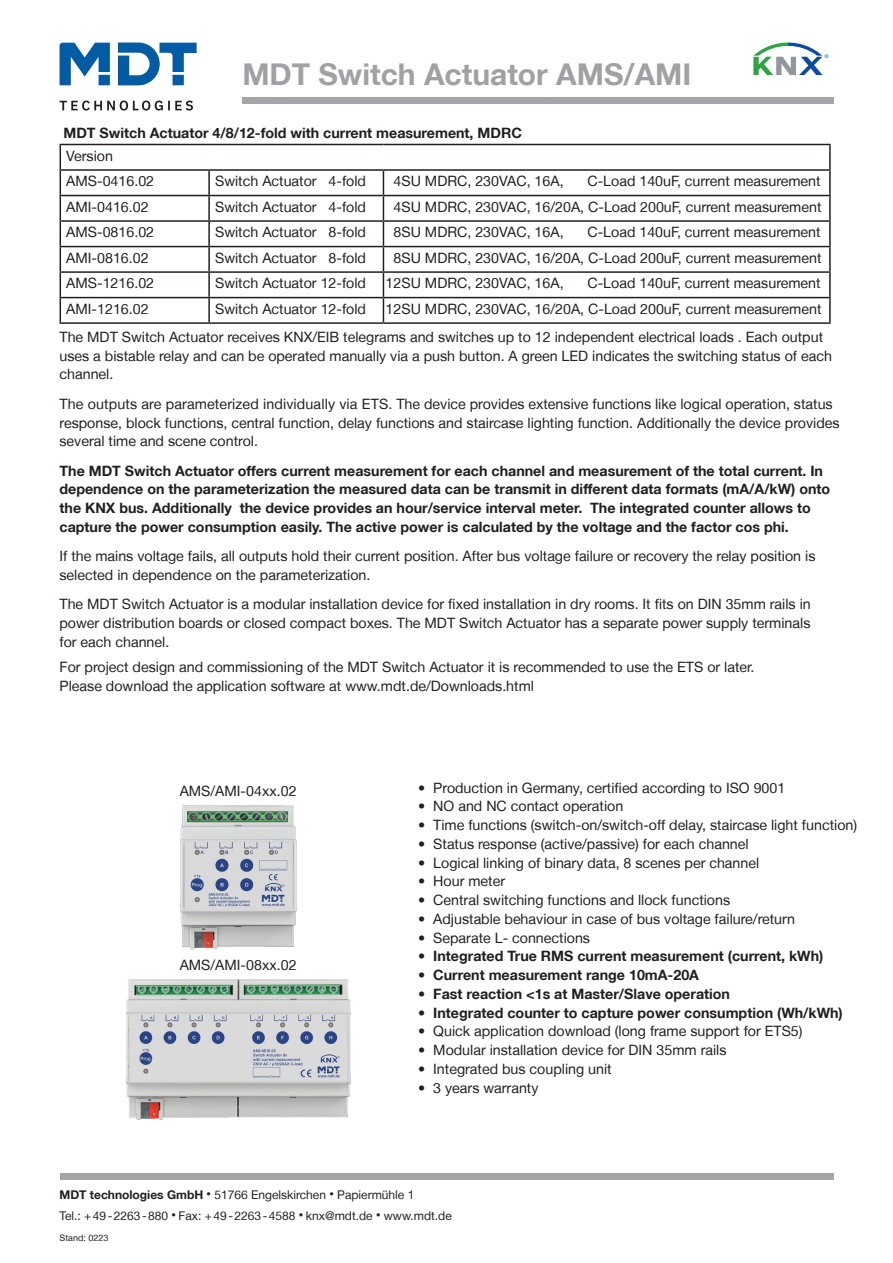
<style>
.page{position:relative;width:893px;height:1263px;background:#fff}
.page>*{position:absolute;margin:0;border:0;box-sizing:border-box;transform-origin:0 0}
.t1{font:700 30px "Helvetica Neue LT";color:#a0a1a5}
.td-data{font:14.25px/18.8px "Helvetica Neue LT";color:#231f20}
.t2{font:700 14.25px/18.8px "Helvetica Neue LT";color:#231f20}
.t3{font:12px/21px "Helvetica Neue LT";color:#231f20}
.t4{font:9px "Helvetica Neue LT";color:#231f20}
.t5{font:5.1px "Arial";color:#0d4da1}
.s1{font-weight:400}
.s2{font-weight:700}
.s3{font-size:9px}
</style>
<div class="page">
<svg style="left:61px;top:145px;width:768px;height:177px"></svg>
<hr style="left:60px;top:144px;width:149px;height:1px;background:#231f20">
<hr style="left:209px;top:144px;width:174px;height:1px;background:#231f20">
<hr style="left:383px;top:144px;width:448px;height:1px;background:#231f20">
<hr style="left:829px;top:145px;width:2px;height:24px;background:#231f20">
<hr style="left:60px;top:169px;width:149px;height:2px;background:#231f20">
<hr style="left:209px;top:169px;width:174px;height:2px;background:#231f20">
<hr style="left:208px;top:171px;width:2px;height:24px;background:#231f20">
<hr style="left:383px;top:169px;width:448px;height:2px;background:#231f20">
<hr style="left:829px;top:171px;width:2px;height:24px;background:#231f20">
<hr style="left:60px;top:195px;width:149px;height:1px;background:#231f20">
<hr style="left:209px;top:195px;width:174px;height:1px;background:#231f20">
<hr style="left:208px;top:196px;width:2px;height:24px;background:#231f20">
<hr style="left:383px;top:195px;width:448px;height:1px;background:#231f20">
<hr style="left:829px;top:196px;width:2px;height:24px;background:#231f20">
<hr style="left:60px;top:220px;width:149px;height:2px;background:#231f20">
<hr style="left:209px;top:220px;width:174px;height:2px;background:#231f20">
<hr style="left:208px;top:222px;width:2px;height:24px;background:#231f20">
<hr style="left:383px;top:220px;width:448px;height:2px;background:#231f20">
<hr style="left:829px;top:222px;width:2px;height:24px;background:#231f20">
<hr style="left:60px;top:246px;width:149px;height:1px;background:#231f20">
<hr style="left:209px;top:246px;width:174px;height:1px;background:#231f20">
<hr style="left:208px;top:247px;width:2px;height:24px;background:#231f20">
<hr style="left:383px;top:246px;width:448px;height:1px;background:#231f20">
<hr style="left:829px;top:247px;width:2px;height:24px;background:#231f20">
<hr style="left:60px;top:271px;width:149px;height:2px;background:#231f20">
<hr style="left:209px;top:271px;width:174px;height:2px;background:#231f20">
<hr style="left:208px;top:273px;width:2px;height:24px;background:#231f20">
<hr style="left:383px;top:271px;width:448px;height:2px;background:#231f20">
<hr style="left:829px;top:273px;width:2px;height:24px;background:#231f20">
<hr style="left:60px;top:297px;width:149px;height:1px;background:#231f20">
<svg style="left:60px;top:145px;width:1px;height:177px"></svg>
<hr style="left:209px;top:297px;width:174px;height:1px;background:#231f20">
<hr style="left:208px;top:298px;width:2px;height:24px;background:#231f20">
<hr style="left:383px;top:297px;width:448px;height:1px;background:#231f20">
<svg style="left:383px;top:171px;width:1px;height:151px"></svg>
<hr style="left:829px;top:298px;width:2px;height:24px;background:#231f20">
<hr style="left:60px;top:322px;width:149px;height:2px;background:#231f20">
<hr style="left:209px;top:322px;width:174px;height:2px;background:#231f20">
<hr style="left:383px;top:322px;width:448px;height:2px;background:#231f20">
<img style="left:125px;top:979px;width:226px;height:141px">
<img style="left:180px;top:805px;width:117px;height:145px">
<div style="left:60px;top:1174px;width:773px;height:6px;background:#a4a5a9"></div>
<svg style="left:60px;top:43px;width:137px;height:42px"></svg>
<svg style="left:60px;top:100px;width:133px;height:11px"></svg>
<div style="left:242px;top:98px;width:591px;height:6px;background:#a4a5a9"></div>
<svg style="left:753px;top:43px;width:70px;height:32px"></svg>
<p class="t1" style="left:242px;top:56px;width:450px">MDT Switch Actuator AMS/AMI</p>
<p class="t5" style="left:825px;top:53px;width:5px">®</p>
<p class="t2" style="left:63px;top:123px;width:460px">MDT Switch Actuator 4/8/12-fold with current measurement, MDRC</p>
<p class="td-data" style="left:66px;top:146px;width:48px">Version</p>
<p class="td-data" style="left:66px;top:172px;width:89px">AMS-0416.02</p>
<p class="td-data" style="left:215px;top:172px;width:152px">Switch Actuator 4-fold</p>
<p class="td-data" style="left:393px;top:172px;width:172px">4SU MDRC, 230VAC, 16A,</p>
<p class="td-data" style="left:587px;top:172px;width:235px">C-Load 140uF, current measurement</p>
<p class="td-data" style="left:66px;top:197px;width:84px">AMI-0416.02</p>
<p class="td-data" style="left:215px;top:197px;width:152px">Switch Actuator 4-fold</p>
<p class="td-data" style="left:393px;top:197px;width:429px">4SU MDRC, 230VAC, 16/20A, C-Load 200uF, current measurement</p>
<p class="td-data" style="left:66px;top:223px;width:89px">AMS-0816.02</p>
<p class="td-data" style="left:215px;top:223px;width:152px">Switch Actuator 8-fold</p>
<p class="td-data" style="left:393px;top:223px;width:172px">8SU MDRC, 230VAC, 16A,</p>
<p class="td-data" style="left:587px;top:223px;width:235px">C-Load 140uF, current measurement</p>
<p class="td-data" style="left:66px;top:248px;width:84px">AMI-0816.02</p>
<p class="td-data" style="left:215px;top:248px;width:152px">Switch Actuator 8-fold</p>
<p class="td-data" style="left:393px;top:248px;width:429px">8SU MDRC, 230VAC, 16/20A, C-Load 200uF, current measurement</p>
<p class="td-data" style="left:66px;top:274px;width:89px">AMS-1216.02</p>
<p class="td-data" style="left:215px;top:274px;width:152px">Switch Actuator 12-fold</p>
<p class="td-data" style="left:386px;top:274px;width:180px">12SU MDRC, 230VAC, 16A,</p>
<p class="td-data" style="left:587px;top:274px;width:235px">C-Load 140uF, current measurement</p>
<p class="td-data" style="left:66px;top:299px;width:84px">AMI-1216.02</p>
<p class="td-data" style="left:215px;top:299px;width:152px">Switch Actuator 12-fold</p>
<p class="td-data" style="left:386px;top:299px;width:437px">12SU MDRC, 230VAC, 16/20A, C-Load 200uF, current measurement</p>
<p class="td-data" style="left:60px;top:327px;width:774px">The MDT Switch Actuator receives KNX/EIB telegrams and switches up to 12 independent electrical loads . Each output uses a bistable relay and can be operated manually via a push button. A green LED indicates the switching status of each channel.</p>
<p class="td-data" style="left:60px;top:394px;width:781px">The outputs are parameterized individually via ETS. The device provides extensive functions like logical operation, status response, block functions, central function, delay functions and staircase lighting function. Additionally the device provides several time and scene control.</p>
<p class="t2" style="left:60px;top:461px;width:772px">The MDT Switch Actuator offers current measurement for each channel and measurement of the total current. In dependence on the parameterization the measured data can be transmit in different data formats (mA/A/kW) onto the KNX bus. Additionally the device provides an hour/service interval meter. The integrated counter allows to capture the power consumption easily. The active power is calculated by the voltage and the factor cos phi.</p>
<p class="td-data" style="left:60px;top:547px;width:757px">If the mains voltage fails, all outputs hold their current position. After bus voltage failure or recovery the relay position is selected in dependence on the parameterization.</p>
<p class="td-data" style="left:60px;top:595px;width:753px;text-align:justify">The MDT Switch Actuator is a modular installation device for fixed installation in dry rooms. It fits on DIN 35mm rails in power distribution boards or closed compact boxes. The MDT Switch Actuator has a separate power supply terminals for each channel.</p>
<p class="td-data" style="left:60px;top:657px;width:696px">For project design and commissioning of the MDT Switch Actuator it is recommended to use the ETS or later.<br>Please download the application software at www.mdt.de/Downloads.html</p>
<p class="td-data" style="left:180px;top:781px;width:118px">AMS/AMI-04xx.02</p>
<p class="td-data" style="left:418px;top:778px;width:369px">• Production in Germany, certified according to ISO 9001</p>
<p class="td-data" style="left:418px;top:797px;width:207px">• NO and NC contact operation</p>
<p class="td-data" style="left:418px;top:815px;width:440px">• Time functions (switch-on/switch-off delay, staircase light function)</p>
<p class="td-data" style="left:418px;top:834px;width:332px">• Status response (active/passive) for each channel</p>
<p class="td-data" style="left:418px;top:853px;width:343px">• Logical linking of binary data, 8 scenes per channel</p>
<p class="td-data" style="left:418px;top:872px;width:88px">• Hour meter</p>
<p class="td-data" style="left:418px;top:890px;width:313px">• Central switching functions and llock functions</p>
<p class="td-data" style="left:418px;top:909px;width:378px">• Adjustable behaviour in case of bus voltage failure/return</p>
<p class="td-data" style="left:418px;top:928px;width:173px">• Separate L- connections</p>
<p class="t2" style="left:418px;top:947px;width:407px"><span class="s1">•</span> Integrated True RMS current measurement (current, kWh)</p>
<p class="t2" style="left:418px;top:965px;width:282px">• Current measurement range 10mA-20A</p>
<p class="t2" style="left:418px;top:984px;width:313px">• Fast reaction &lt;1s at Master/Slave operation</p>
<p class="t2" style="left:418px;top:1003px;width:426px">• Integrated counter to capture power consumption (Wh/kWh)</p>
<p class="td-data" style="left:418px;top:1022px;width:386px"><span class="s2">•</span> Quick application download (long frame support for ETS5)</p>
<p class="td-data" style="left:418px;top:1040px;width:310px">• Modular installation device for DIN 35mm rails</p>
<p class="td-data" style="left:418px;top:1059px;width:195px">• Integrated bus coupling unit</p>
<p class="td-data" style="left:418px;top:1078px;width:122px">• 3 years warranty</p>
<p class="td-data" style="left:180px;top:956px;width:118px">AMS/AMI-08xx.02</p>
<p class="t3" style="left:60px;top:1183px;width:394px"><span class="s2">MDT technologies GmbH</span> <span class="s3">•</span> 51766 Engelskirchen <span class="s3">•</span> Papiermühle 1<br>Tel.: +49-2263-880 <span class="s3">•</span> Fax: +49-2263-4588 <span class="s3">•</span> knx@mdt.de <span class="s3">•</span> www.mdt.de</p>
<p class="t4" style="left:60px;top:1232px;width:50px">Stand: 0223</p>
</div>
